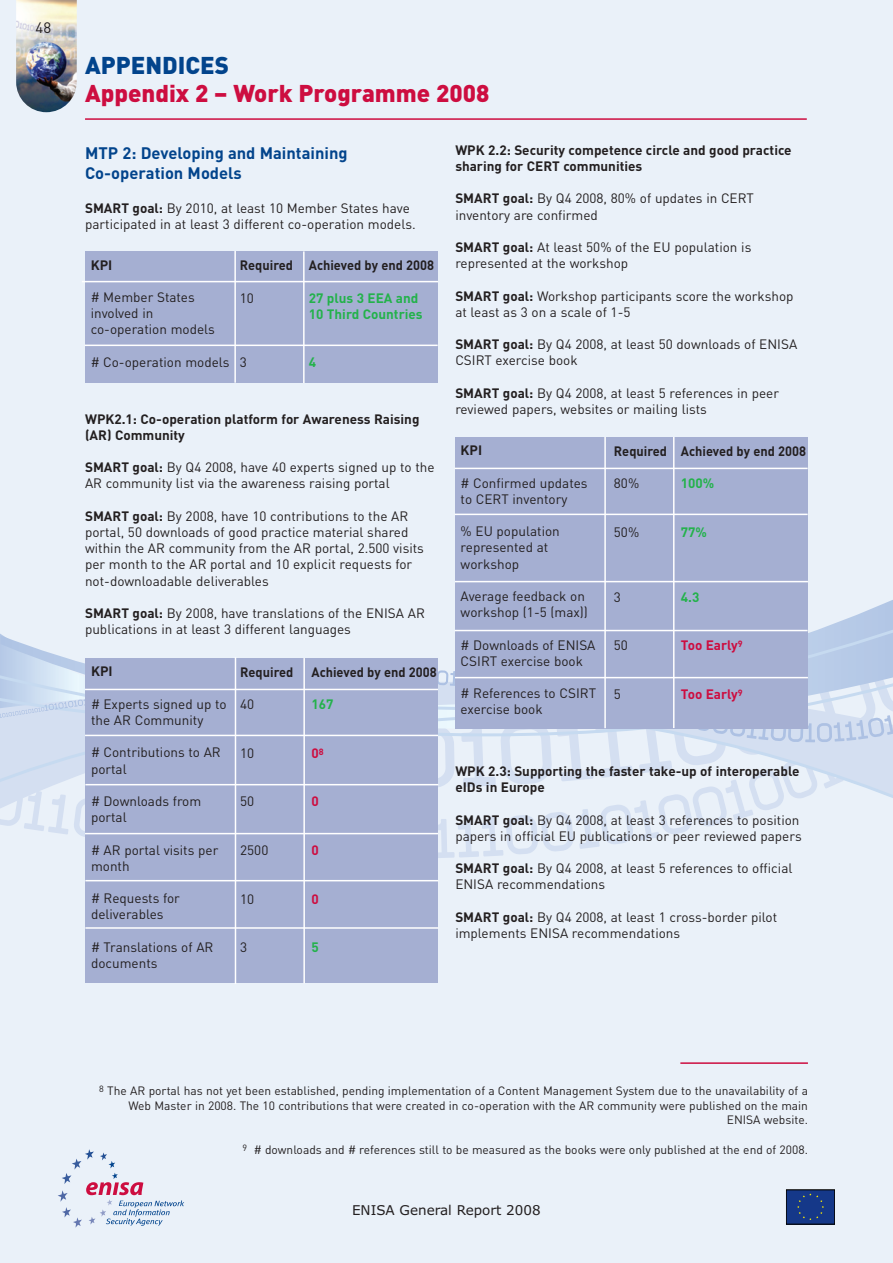
<style>
.page{position:relative;width:893px;height:1263px;background:#eaf1f9}
.page>*{position:absolute;margin:0;border:0;box-sizing:border-box;transform-origin:0 0}
.t1{font:900 24px "DIN";color:#cd0d40}
.t2{font:900 24px "DIN";color:#02448c}
.t3{font:700 16.5px/19.8px "DIN";color:#02448c}
.t4{font:15px "DIN";color:#231f20}
.t5{font:13.5px/16.2px "DIN";color:#231f20}
.t6{font:700 13.5px/16.2px "DIN";color:#231f20}
.t7{font:700 13.5px "DIN";color:#231f20;scale:.95 1}
.t8{font:700 13.5px/16.2px "DIN";color:#23b24b}
.t9{font:700 13.5px "DIN";color:#cd0d40}
.t10{font:13.5px "Verdana";color:#231f20}
.t11{font:12px/14.4px "DIN";color:#231f20;text-align:right}
.s1{font-weight:700}
</style>
<div class="page">
<div style="left:786px;top:1190px;width:48px;height:34px;background:#153889"></div>
<svg style="left:797px;top:1193px;width:27px;height:27px"></svg>
<div style="left:786px;top:1190px;width:49px;height:34px;border:1px solid #050504"></div>
<svg style="left:0;top:814px;width:68px;height:20px"></svg>
<svg style="left:74px;top:814px;width:11px;height:23px"></svg>
<svg style="left:438px;top:814px;width:315px;height:44px"></svg>
<svg style="left:0;top:620px;width:893px;height:189px"></svg>
<svg style="left:0;top:669px;width:893px;height:73px"></svg>
<img style="left:16px;top:0;width:60px;height:112px">
<svg style="left:58px;top:1149px;width:126px;height:79px"></svg>
<hr style="left:85px;top:118px;width:722px;height:2px;background:#cd0d40">
<hr style="left:680px;top:1062px;width:128px;height:2px;background:#cd0d40">
<div style="left:455px;top:437px;width:353px;height:291px;background:#a5afd2"></div>
<hr style="left:455px;top:468px;width:353px;height:1px;background:#fff">
<hr style="left:455px;top:514px;width:353px;height:1px;background:#fff">
<hr style="left:455px;top:630px;width:353px;height:1px;background:#fff">
<hr style="left:604px;top:437px;width:2px;height:291px;background:#fff">
<hr style="left:673px;top:437px;width:1px;height:291px;background:#fff">
<hr style="left:455px;top:581px;width:353px;height:1px;background:#fff">
<hr style="left:455px;top:677px;width:353px;height:1px;background:#fff">
<div style="left:85px;top:251px;width:353px;height:132px;background:#a5afd2"></div>
<hr style="left:85px;top:345px;width:353px;height:1px;background:#fff">
<hr style="left:234px;top:251px;width:2px;height:132px;background:#fff">
<hr style="left:303px;top:251px;width:2px;height:132px;background:#fff">
<div style="left:85px;top:658px;width:353px;height:325px;background:#a5afd2"></div>
<hr style="left:85px;top:689px;width:353px;height:1px;background:#fff">
<hr style="left:85px;top:735px;width:353px;height:1px;background:#fff">
<hr style="left:85px;top:833px;width:353px;height:1px;background:#fff">
<hr style="left:235px;top:657px;width:1px;height:327px;background:#fff">
<hr style="left:303px;top:658px;width:2px;height:325px;background:#fff">
<hr style="left:85px;top:784px;width:353px;height:1px;background:#fff">
<hr style="left:85px;top:880px;width:353px;height:1px;background:#fff">
<hr style="left:85px;top:927px;width:353px;height:2px;background:#fff">
<hr style="left:82px;top:281px;width:356px;height:1px;background:#fff">
<p class="t4" style="left:36px;top:22px;width:17px">48</p>
<h1 class="t2" style="left:85px;top:56px;width:145px">APPENDICES</h1>
<h1 class="t1" style="left:85px;top:85px;width:406px">Appendix 2 – Work Programme 2008</h1>
<p class="t3" style="left:85px;top:145px;width:264px">MTP 2: Developing and Maintaining<br>Co-operation Models</p>
<p class="t5" style="left:85px;top:201px;width:332px"><span class="s1">SMART goal:</span> By 2010, at least 10 Member States have participated in at least 3 different co-operation models.</p>
<p class="t6" style="left:91px;top:258px;width:23px">KPI</p>
<p class="t5" style="left:91px;top:291px;width:126px"># Member States involved in co-operation models</p>
<p class="t5" style="left:91px;top:355px;width:140px"># Co-operation models</p>
<p class="t7" style="left:240px;top:261px;width:57px">Required</p>
<p class="t5" style="left:240px;top:291px;width:16px">10</p>
<p class="t5" style="left:240px;top:356px;width:9px">3</p>
<p class="t7" style="left:309px;top:261px;width:133px">Achieved by end 2008</p>
<p class="t8" style="left:309px;top:291px;width:115px">27 plus 3 EEA and<br>10 Third Countries</p>
<p class="t8" style="left:309px;top:356px;width:9px">4</p>
<p class="t6" style="left:85px;top:412px;width:336px">WPK2.1: Co-operation platform for Awareness Raising (AR) Community</p>
<p class="t5" style="left:85px;top:461px;width:351px"><span class="s1">SMART goal:</span> By Q4 2008, have 40 experts signed up to the<br>AR community list via the awareness raising portal</p>
<p class="t5" style="left:85px;top:509px;width:340px"><span class="s1">SMART goal:</span> By 2008, have 10 contributions to the AR portal, 50 downloads of good practice material shared within the AR community from the AR portal, 2.500 visits per month to the AR portal and 10 explicit requests for not-downloadable deliverables</p>
<p class="t5" style="left:85px;top:606px;width:341px"><span class="s1">SMART goal:</span> By 2008, have translations of the ENISA AR publications in at least 3 different languages</p>
<p class="t6" style="left:91px;top:665px;width:23px">KPI</p>
<p class="t5" style="left:91px;top:697px;width:137px"># Experts signed up to the AR Community</p>
<p class="t5" style="left:91px;top:746px;width:131px"># Contributions to AR portal</p>
<p class="t5" style="left:91px;top:794px;width:112px"># Downloads from portal</p>
<p class="t5" style="left:91px;top:843px;width:129px"># AR portal visits per month</p>
<p class="t5" style="left:91px;top:892px;width:90px"># Requests for deliverables</p>
<p class="t5" style="left:91px;top:940px;width:124px"># Translations of AR documents</p>
<p class="t7" style="left:240px;top:667px;width:57px">Required</p>
<p class="t5" style="left:240px;top:698px;width:16px">40</p>
<p class="t5" style="left:240px;top:746px;width:16px">10</p>
<p class="t5" style="left:240px;top:795px;width:16px">50</p>
<p class="t5" style="left:240px;top:844px;width:30px">2500</p>
<p class="t5" style="left:240px;top:892px;width:16px">10</p>
<p class="t5" style="left:240px;top:941px;width:9px">3</p>
<p class="t7" style="left:311px;top:667px;width:133px">Achieved by end 2008</p>
<p class="t8" style="left:311px;top:698px;width:23px">167</p>
<p class="t9" style="left:311px;top:748px;width:14px">0<sup>8</sup></p>
<p class="t9" style="left:311px;top:797px;width:9px">0</p>
<p class="t9" style="left:311px;top:845px;width:9px">0</p>
<p class="t9" style="left:311px;top:894px;width:9px">0</p>
<p class="t8" style="left:311px;top:941px;width:9px">5</p>
<p class="t6" style="left:455px;top:143px;width:338px">WPK 2.2: Security competence circle and good practice sharing for CERT communities</p>
<p class="t5" style="left:455px;top:192px;width:300px"><span class="s1">SMART goal:</span> By Q4 2008, 80% of updates in CERT inventory are confirmed</p>
<p class="t5" style="left:455px;top:241px;width:298px"><span class="s1">SMART goal:</span> At least 50% of the EU population is represented at the workshop</p>
<p class="t5" style="left:455px;top:289px;width:340px"><span class="s1">SMART goal:</span> Workshop participants score the workshop at least as 3 on a scale of 1-5</p>
<p class="t5" style="left:455px;top:338px;width:343px"><span class="s1">SMART goal:</span> By Q4 2008, at least 50 downloads of ENISA<br>CSIRT exercise book</p>
<p class="t5" style="left:455px;top:386px;width:325px"><span class="s1">SMART goal:</span> By Q4 2008, at least 5 references in peer reviewed papers, websites or mailing lists</p>
<p class="t6" style="left:461px;top:444px;width:23px">KPI</p>
<p class="t5" style="left:461px;top:476px;width:128px"># Confirmed updates to CERT inventory</p>
<p class="t5" style="left:461px;top:525px;width:101px">% EU population represented at workshop</p>
<p class="t5" style="left:461px;top:590px;width:129px">Average feedback on workshop (1-5 (max))</p>
<p class="t5" style="left:461px;top:638px;width:136px"># Downloads of ENISA<br>CSIRT exercise book</p>
<p class="t5" style="left:461px;top:687px;width:137px"># References to CSIRT exercise book</p>
<p class="t7" style="left:614px;top:446px;width:57px">Required</p>
<p class="t5" style="left:614px;top:477px;width:27px">80%</p>
<p class="t5" style="left:614px;top:525px;width:27px">50%</p>
<p class="t7" style="left:681px;top:446px;width:133px">Achieved by end 2008</p>
<p class="t8" style="left:681px;top:476px;width:35px">100%</p>
<p class="t8" style="left:681px;top:525px;width:28px">77%</p>
<p class="t5" style="left:614px;top:590px;width:9px">3</p>
<p class="t5" style="left:614px;top:639px;width:16px">50</p>
<p class="t5" style="left:614px;top:687px;width:9px">5</p>
<p class="t8" style="left:681px;top:590px;width:20px">4.3</p>
<p class="t9" style="left:681px;top:640px;width:63px">Too Early<sup>9</sup></p>
<p class="t9" style="left:681px;top:689px;width:63px">Too Early<sup>9</sup></p>
<p class="t6" style="left:455px;top:764px;width:346px">WPK 2.3: Supporting the faster take-up of interoperable eIDs in Europe</p>
<p class="t5" style="left:455px;top:813px;width:348px"><span class="s1">SMART goal:</span> By Q4 2008, at least 3 references to position papers in official EU publications or peer reviewed papers</p>
<p class="t5" style="left:455px;top:862px;width:339px"><span class="s1">SMART goal:</span> By Q4 2008, at least 5 references to official<br>ENISA recommendations</p>
<p class="t5" style="left:455px;top:910px;width:323px"><span class="s1">SMART goal:</span> By Q4 2008, at least 1 cross-border pilot implements ENISA recommendations</p>
<p class="t11" style="left:99px;top:1085px;width:710px"><sup>8</sup> The AR portal has not yet been established, pending implementation of a Content Management System due to the unavailability of a<br>Web Master in 2008. The 10 contributions that were created in co-operation with the AR community were published on the main<br>ENISA website.</p>
<p class="t11" style="left:243px;top:1143px;width:567px"><sup>9</sup> # downloads and # references still to be measured as the books were only published at the end of 2008.</p>
<p class="t10" style="left:352px;top:1201px;width:190px">ENISA General Report 2008</p>
</div>
